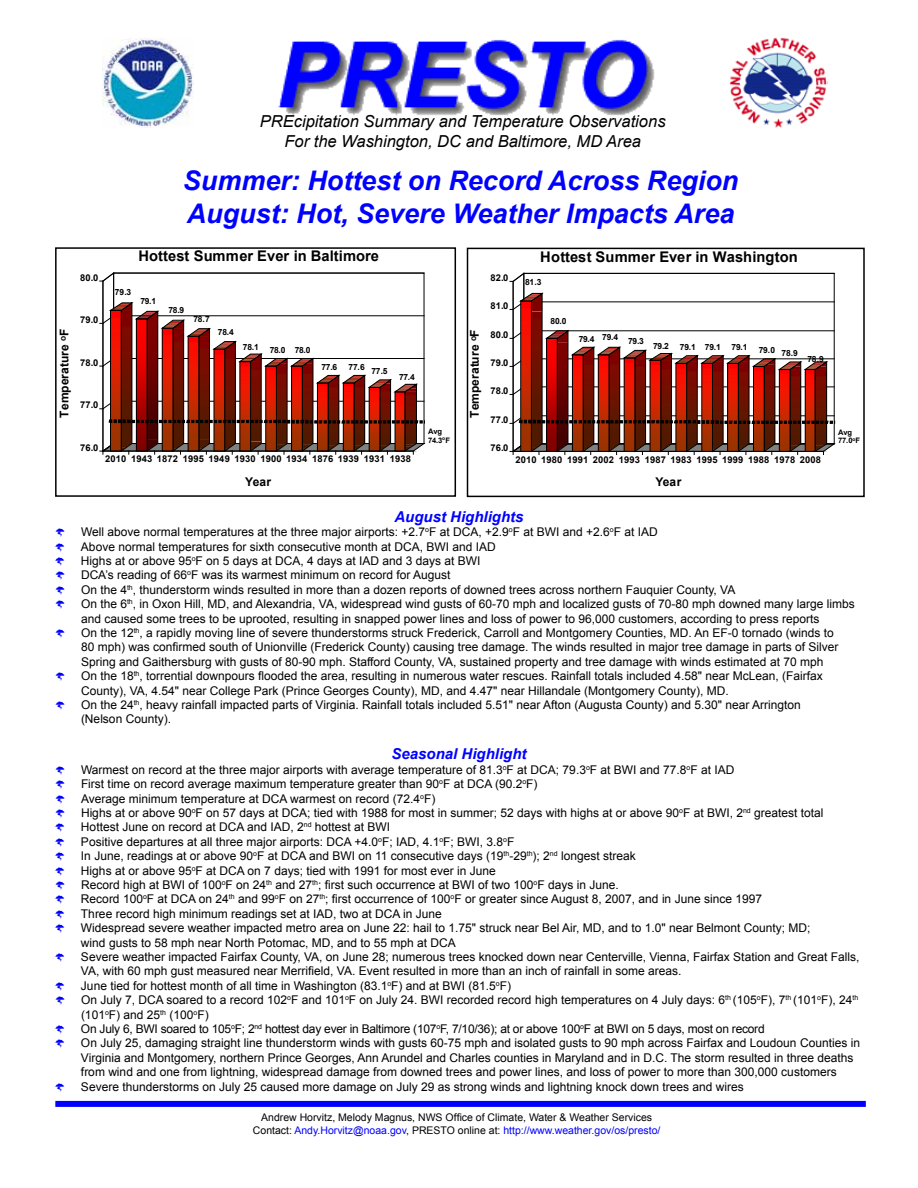
<style>
.page{position:relative;width:918px;height:1188px;background:#fff}
.page>*{position:absolute;margin:0;border:0;box-sizing:border-box;transform-origin:0 0}
.t1{font:italic 700 27px/32.4px "Arial";color:#00f}
.t2{font:italic 16.5px/19.8px "Arial";color:#000;text-align:center}
.t3{font:italic 700 15px "Arial";color:#00f}
.t4{font:700 14.7px "Arial";color:#000}
.t5{font:12px/14.4px "Arial";color:#000}
.t6{font:700 12px "Arial";color:#000}
.t7{font:10.5px/12.6px "Arial";color:#000;text-align:center}
.t8{font:700 9.3px "Arial";letter-spacing:.015em;color:#000}
.t9{font:700 8.4px "Arial";letter-spacing:-.03em;color:#000}
.t10{font:700 7.5px/8.9px "Arial";letter-spacing:-.025em;color:#000}
.s1{color:#00f}
</style>
<div class="page">
<img style="left:278px;top:40px;width:377px;height:75px">
<img style="left:103px;top:38px;width:91px;height:90px">
<img style="left:730px;top:37px;width:98px;height:91px">
<div style="left:55px;top:1101px;width:811px;height:6px;background:#00f"></div>
<svg style="left:510px;top:272px;width:325px;height:183px"></svg>
<div style="left:467px;top:248px;width:398px;height:249px;border:2px solid #000"></div>
<svg style="left:100px;top:272px;width:325px;height:182px"></svg>
<div style="left:55px;top:247px;width:401px;height:250px;border:2px solid #000"></div>
<p class="t6" style="left:56px;top:418px;width:90px;rotate:-90deg">Temperature <sup>o</sup>F</p>
<h2 class="t2" style="left:260px;top:112px;width:407px">PREcipitation Summary and Temperature Observations<br>For the Washington, DC and Baltimore, MD Area</h2>
<h1 class="t1" style="left:183px;top:166px;width:557px">Summer: Hottest on Record Across Region<br>August: Hot, Severe Weather Impacts Area</h1>
<p class="t4" style="left:139px;top:247px;width:242px">Hottest Summer Ever in Baltimore</p>
<p class="t4" style="left:540px;top:247px;width:259px">Hottest Summer Ever in Washington</p>
<p class="t8" style="left:80px;top:271px;width:20px">80.0</p>
<p class="t8" style="left:490px;top:272px;width:20px">82.0</p>
<p class="t9" style="left:525px;top:277px;width:18px">81.3</p>
<p class="t9" style="left:115px;top:286px;width:18px">79.3</p>
<p class="t9" style="left:140px;top:296px;width:17px">79.1</p>
<p class="t9" style="left:168px;top:304px;width:17px">78.9</p>
<p class="t8" style="left:490px;top:300px;width:20px">81.0</p>
<p class="t8" style="left:80px;top:314px;width:20px">79.0</p>
<p class="t9" style="left:193px;top:313px;width:18px">78.7</p>
<p class="t9" style="left:551px;top:315px;width:17px">80.0</p>
<p class="t8" style="left:80px;top:356px;width:20px">78.0</p>
<p class="t8" style="left:80px;top:399px;width:20px">77.0</p>
<p class="t9" style="left:218px;top:327px;width:17px">78.4</p>
<p class="t9" style="left:243px;top:341px;width:17px">78.1</p>
<p class="t9" style="left:270px;top:344px;width:42px">78.0 78.0</p>
<p class="t9" style="left:321px;top:361px;width:17px">77.6</p>
<p class="t9" style="left:349px;top:361px;width:18px">77.6</p>
<p class="t9" style="left:371px;top:366px;width:18px">77.5</p>
<p class="t9" style="left:399px;top:372px;width:17px">77.4</p>
<p class="t6" style="left:467px;top:418px;width:90px;rotate:-90deg">Temperature <sup>o</sup>F</p>
<p class="t8" style="left:490px;top:329px;width:20px">80.0</p>
<p class="t8" style="left:490px;top:357px;width:20px">79.0</p>
<p class="t8" style="left:490px;top:385px;width:20px">78.0</p>
<p class="t8" style="left:490px;top:414px;width:20px">77.0</p>
<p class="t9" style="left:579px;top:332px;width:41px">79.4 79.4</p>
<p class="t9" style="left:628px;top:336px;width:17px">79.3</p>
<p class="t9" style="left:653px;top:341px;width:17px">79.2</p>
<p class="t9" style="left:680px;top:341px;width:42px">79.1 79.1</p>
<p class="t9" style="left:732px;top:341px;width:17px">79.1</p>
<p class="t9" style="left:759px;top:346px;width:41px">79.0 78.9</p>
<p class="t9" style="left:807px;top:354px;width:18px">78.9</p>
<p class="t8" style="left:80px;top:442px;width:20px">76.0</p>
<p class="t10" style="left:428px;top:427px;width:24px">Avg<br>74.3<sup>o</sup>F</p>
<p class="t8" style="left:490px;top:442px;width:20px">76.0</p>
<p class="t8" style="left:105px;top:453px;width:307px">2010 1943 1872 1995 1949 1930 1900 1934 1876 1939 1931 1938</p>
<p class="t6" style="left:245px;top:474px;width:28px">Year</p>
<p class="t8" style="left:515px;top:453px;width:307px">2010 1980 1991 2002 1993 1987 1983 1995 1999 1988 1978 2008</p>
<p class="t6" style="left:655px;top:474px;width:28px">Year</p>
<p class="t10" style="left:838px;top:428px;width:24px">Avg<br>77.0<sup>o</sup>F</p>
<p class="t3" style="left:394px;top:507px;width:131px">August Highlights</p>
<p class="t5" style="left:81px;top:525px;width:775px">Well above normal temperatures at the three major airports: +2.7<sup>o</sup>F at DCA, +2.9<sup>o</sup>F at BWI and +2.6<sup>o</sup>F at IAD<br>Above normal temperatures for sixth consecutive month at DCA, BWI and IAD<br>Highs at or above 95<sup>o</sup>F on 5 days at DCA, 4 days at IAD and 3 days at BWI<br>DCA’s reading of 66<sup>o</sup>F was its warmest minimum on record for August<br>On the 4<sup>th</sup>, thunderstorm winds resulted in more than a dozen reports of downed trees across northern Fauquier County, VA<br>On the 6<sup>th</sup>, in Oxon Hill, MD, and Alexandria, VA, widespread wind gusts of 60-70 mph and localized gusts of 70-80 mph downed many large limbs and caused some trees to be uprooted, resulting in snapped power lines and loss of power to 96,000 customers, according to press reports<br>On the 12<sup>th</sup>, a rapidly moving line of severe thunderstorms struck Frederick, Carroll and Montgomery Counties, MD. An EF-0 tornado (winds to<br>80 mph) was confirmed south of Unionville (Frederick County) causing tree damage. The winds resulted in major tree damage in parts of Silver Spring and Gaithersburg with gusts of 80-90 mph. Stafford County, VA, sustained property and tree damage with winds estimated at 70 mph<br>On the 18<sup>th</sup>, torrential downpours flooded the area, resulting in numerous water rescues. Rainfall totals included 4.58" near McLean, (Fairfax County), VA, 4.54" near College Park (Prince Georges County), MD, and 4.47" near Hillandale (Montgomery County), MD.<br>On the 24<sup>th</sup>, heavy rainfall impacted parts of Virginia. Rainfall totals included 5.51" near Afton (Augusta County) and 5.30" near Arrington<br>(Nelson County).</p>
<p class="t3" style="left:392px;top:744px;width:137px">Seasonal Highlight</p>
<p class="t5" style="left:81px;top:762px;width:781px">Warmest on record at the three major airports with average temperature of 81.3<sup>o</sup>F at DCA; 79.3<sup>o</sup>F at BWI and 77.8<sup>o</sup>F at IAD<br>First time on record average maximum temperature greater than 90<sup>o</sup>F at DCA (90.2<sup>o</sup>F)<br>Average minimum temperature at DCA warmest on record (72.4<sup>o</sup>F)<br>Highs at or above 90<sup>o</sup>F on 57 days at DCA; tied with 1988 for most in summer; 52 days with highs at or above 90<sup>o</sup>F at BWI, 2<sup>nd</sup> greatest total Hottest June on record at DCA and IAD, 2<sup>nd</sup> hottest at BWI<br>Positive departures at all three major airports: DCA +4.0<sup>o</sup>F; IAD, 4.1<sup>o</sup>F; BWI, 3.8<sup>o</sup>F<br>In June, readings at or above 90<sup>o</sup>F at DCA and BWI on 11 consecutive days (19<sup>th</sup>-29<sup>th</sup>); 2<sup>nd</sup> longest streak<br>Highs at or above 95<sup>o</sup>F at DCA on 7 days; tied with 1991 for most ever in June<br>Record high at BWI of 100<sup>o</sup>F on 24<sup>th</sup> and 27<sup>th</sup>; first such occurrence at BWI of two 100<sup>o</sup>F days in June.<br>Record 100<sup>o</sup>F at DCA on 24<sup>th</sup> and 99<sup>o</sup>F on 27<sup>th</sup>; first occurrence of 100<sup>o</sup>F or greater since August 8, 2007, and in June since 1997<br>Three record high minimum readings set at IAD, two at DCA in June<br>Widespread severe weather impacted metro area on June 22: hail to 1.75" struck near Bel Air, MD, and to 1.0" near Belmont County; MD;<br>wind gusts to 58 mph near North Potomac, MD, and to 55 mph at DCA<br>Severe weather impacted Fairfax County, VA, on June 28; numerous trees knocked down near Centerville, Vienna, Fairfax Station and Great Falls, VA, with 60 mph gust measured near Merrifield, VA. Event resulted in more than an inch of rainfall in some areas.<br>June tied for hottest month of all time in Washington (83.1<sup>o</sup>F) and at BWI (81.5<sup>o</sup>F)<br>On July 7, DCA soared to a record 102<sup>o</sup>F and 101<sup>o</sup>F on July 24. BWI recorded record high temperatures on 4 July days: 6<sup>th</sup> (105<sup>o</sup>F), 7<sup>th</sup> (101<sup>o</sup>F), 24<sup>th </sup>(101<sup>o</sup>F) and 25<sup>th</sup> (100<sup>o</sup>F)<br>On July 6, BWI soared to 105<sup>o</sup>F; 2<sup>nd</sup> hottest day ever in Baltimore (107<sup>o</sup>F, 7/10/36); at or above 100<sup>o</sup>F at BWI on 5 days, most on record<br>On July 25, damaging straight line thunderstorm winds with gusts 60-75 mph and isolated gusts to 90 mph across Fairfax and Loudoun Counties in Virginia and Montgomery, northern Prince Georges, Ann Arundel and Charles counties in Maryland and in D.C. The storm resulted in three deaths from wind and one from lightning, widespread damage from downed trees and power lines, and loss of power to more than 300,000 customers Severe thunderstorms on July 25 caused more damage on July 29 as strong winds and lightning knock down trees and wires</p>
<p class="t7" style="left:253px;top:1111px;width:409px">Andrew Horvitz, Melody Magnus, NWS Office of Climate, Water &amp; Weather Services<br>Contact: <span class="s1">Andy.Horvitz@noaa.gov</span>, PRESTO online at: <span class="s1">http://www.weather.gov/os/presto/</span></p>
</div>
